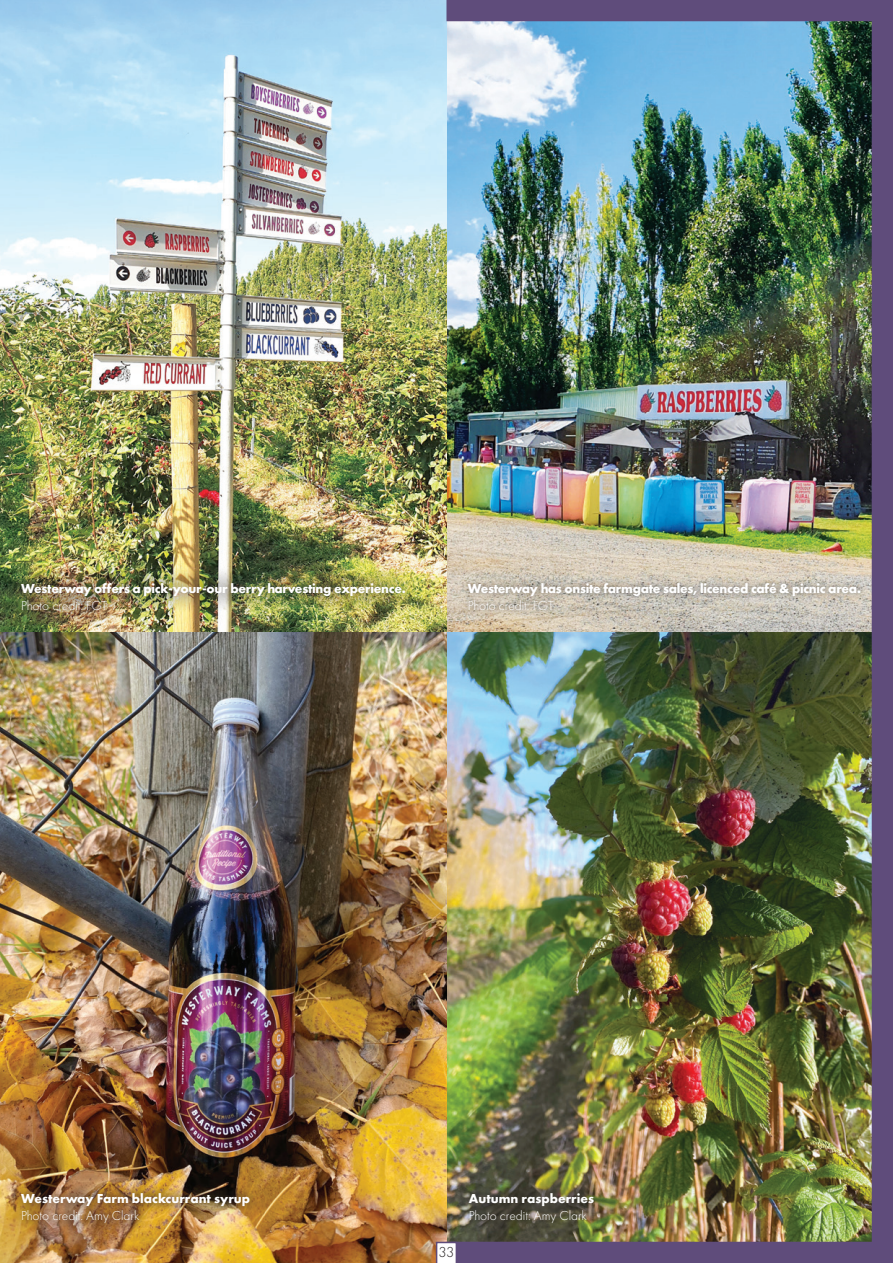
<style>
.page{position:relative;width:893px;height:1263px;background:#fff}
.page>*{position:absolute;margin:0;border:0;box-sizing:border-box;transform-origin:0 0}
.t1{font:300 15px "Futura PT";color:#231f20}
.Caption_Header{font:700 13.5px "Futura PT";letter-spacing:-.02em;color:#fff}
.Caption_Body{font:300 13.5px "Futura PT";color:#fff}
.Caption_Header-2{font:700 13.5px "Futura PT";color:#fff}
.Caption_Header-3{font:300 13.5px "Futura PT";color:#fff}
</style>
<div class="page">
<img style="left:0;top:0;width:446px;height:632px">
<img style="left:0;top:632px;width:446px;height:631px">
<div style="left:3px;top:564px;width:420px;height:65px;background:#231f20;opacity:.75"></div>
<div style="left:10px;top:1182px;width:251px;height:52px;background:#231f20;opacity:.75"></div>
<img style="left:446px;top:0;width:447px;height:1263px">
<svg style="left:436px;top:1242px;width:21px;height:21px"></svg>
<p class="Caption_Header" style="left:21px;top:580px;width:386px">Westerway offers a pick-your-our berry harvesting experience.</p>
<p class="Caption_Body" style="left:21px;top:598px;width:87px">Photo credit: FGT</p>
<p class="Caption_Header" style="left:468px;top:580px;width:395px">Westerway has onsite farmgate sales, licenced café &amp; picnic area.</p>
<p class="Caption_Header-3" style="left:468px;top:598px;width:87px">Photo credit: FGT</p>
<p class="Caption_Header-2" style="left:21px;top:1190px;width:230px">Westerway Farm blackcurrant syrup</p>
<p class="Caption_Body" style="left:21px;top:1208px;width:120px">Photo credit: Amy Clark</p>
<p class="t1" style="left:439px;top:1243px;width:17px">33</p>
<p class="Caption_Header-2" style="left:469px;top:1190px;width:127px">Autumn raspberries</p>
<p class="Caption_Body" style="left:469px;top:1208px;width:120px">Photo credit: Amy Clark</p>
</div>
